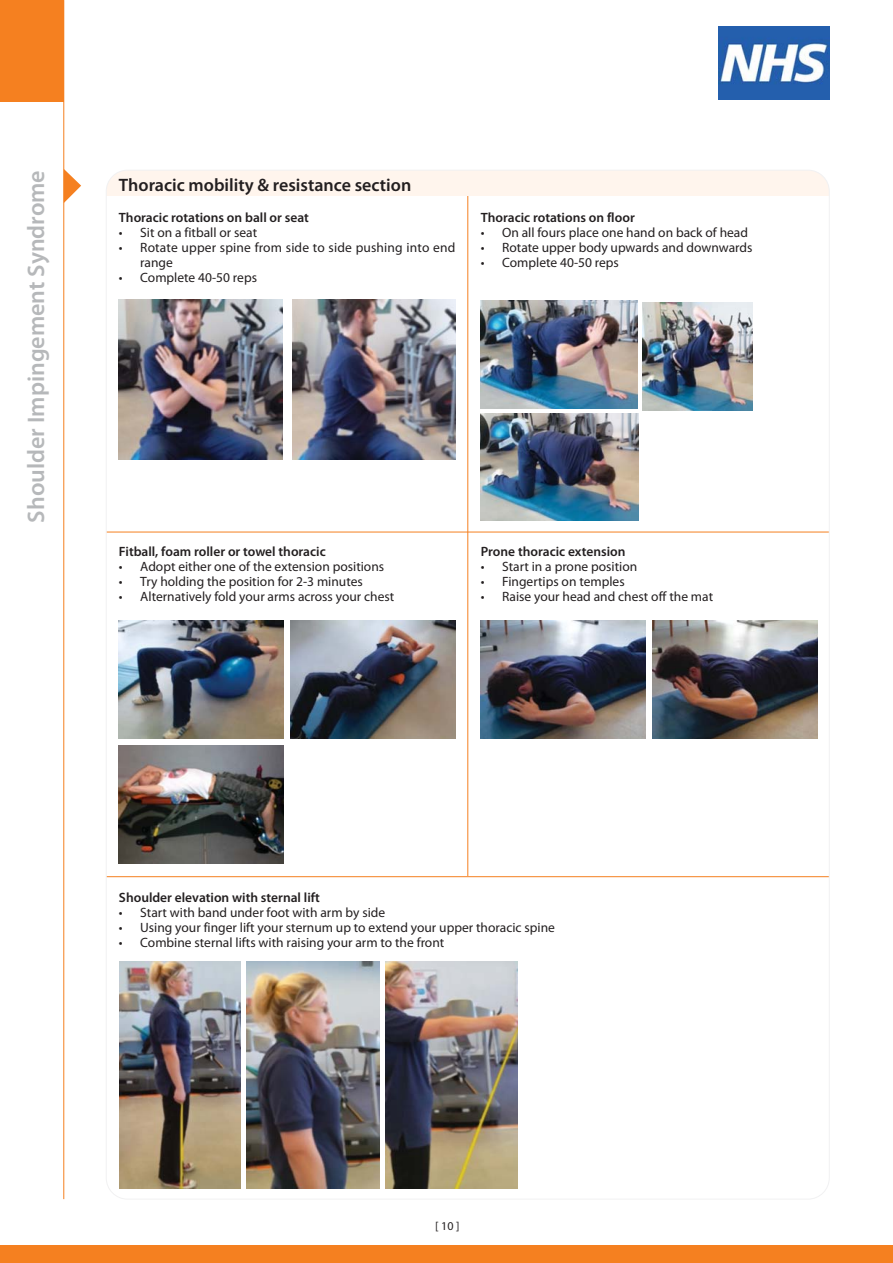
<style>
.page{position:relative;width:893px;height:1263px;background:#fff}
.page>*{position:absolute;margin:0;border:0;box-sizing:border-box;transform-origin:0 0}
.t1{font:600 24px "Myriad Pro";color:#b6b8ba}
.t2{font:600 18px "Myriad Pro";color:#231f20}
.t3{font:13.5px/15px "Myriad Pro";color:#231f20}
.t4{font:600 13.5px "Myriad Pro";color:#231f20}
.t5{font:12px "Myriad Pro";color:#231f20}
</style>
<div class="page">
<div style="left:0;top:1246px;width:893px;height:17px;background:#f58020"></div>
<div style="left:0;top:0;width:64px;height:102px;background:#f58020"></div>
<img style="left:718px;top:26px;width:111px;height:74px">
<hr style="left:63px;top:0;width:1px;height:1199px;background:#f58020">
<hr style="left:467px;top:176px;width:1px;height:700px;background:#f58020">
<div style="left:106px;top:170px;width:723px;height:26px;background:#fff5ed"></div>
<hr style="left:106px;top:876px;width:723px;height:1px;background:#f58020">
<hr style="left:106px;top:532px;width:723px;height:1px;background:#f58020">
<img style="left:119px;top:621px;width:165px;height:118px">
<img style="left:290px;top:621px;width:165px;height:118px">
<img style="left:119px;top:745px;width:165px;height:118px">
<img style="left:481px;top:621px;width:165px;height:118px">
<img style="left:652px;top:621px;width:165px;height:118px">
<img style="left:119px;top:961px;width:121px;height:228px">
<img style="left:386px;top:961px;width:132px;height:228px">
<img style="left:247px;top:961px;width:132px;height:228px">
<svg style="left:64px;top:169px;width:17px;height:34px"></svg>
<img style="left:481px;top:300px;width:157px;height:109px">
<img style="left:643px;top:302px;width:109px;height:108px">
<img style="left:481px;top:414px;width:157px;height:106px">
<img style="left:119px;top:299px;width:163px;height:161px">
<img style="left:292px;top:299px;width:163px;height:161px">
<h1 class="t1" style="left:27px;top:523px;width:354px;rotate:-90deg">Shoulder Impingement Syndrome</h1>
<h2 class="t2" style="left:119px;top:178px;width:294px">Thoracic mobility &amp; resistance section</h2>
<p class="t4" style="left:119px;top:212px;width:191px">Thoracic rotations on ball or seat</p>
<p class="t3" style="left:119px;top:226px;width:140px">• Sit on a fitball or seat</p>
<p class="t3" style="left:140px;top:241px;width:317px;text-indent:-21px">• Rotate upper spine from side to side pushing into end range</p>
<p class="t3" style="left:119px;top:271px;width:140px">• Complete 40-50 reps</p>
<p class="t4" style="left:119px;top:546px;width:208px">Fitball, foam roller or towel thoracic</p>
<p class="t3" style="left:119px;top:560px;width:267px">• Adopt either one of the extension positions</p>
<p class="t3" style="left:119px;top:575px;width:245px">• Try holding the position for 2-3 minutes</p>
<p class="t3" style="left:119px;top:590px;width:277px">• Alternatively fold your arms across your chest</p>
<p class="t4" style="left:481px;top:212px;width:155px">Thoracic rotations on floor</p>
<p class="t3" style="left:481px;top:226px;width:269px">• On all fours place one hand on back of head</p>
<p class="t3" style="left:481px;top:241px;width:273px">• Rotate upper body upwards and downwards</p>
<p class="t3" style="left:481px;top:256px;width:140px">• Complete 40-50 reps</p>
<p class="t4" style="left:481px;top:546px;width:146px">Prone thoracic extension</p>
<p class="t3" style="left:481px;top:560px;width:158px">• Start in a prone position</p>
<p class="t3" style="left:481px;top:575px;width:145px">• Fingertips on temples</p>
<p class="t3" style="left:481px;top:590px;width:234px">• Raise your head and chest off the mat</p>
<p class="t4" style="left:119px;top:893px;width:202px">Shoulder elevation with sternal lift</p>
<p class="t3" style="left:119px;top:906px;width:268px">• Start with band under foot with arm by side</p>
<p class="t3" style="left:119px;top:921px;width:437px">• Using your finger lift your sternum up to extend your upper thoracic spine</p>
<p class="t3" style="left:119px;top:936px;width:327px">• Combine sternal lifts with raising your arm to the front</p>
<p class="t5" style="left:435px;top:1222px;width:26px">[ 10 ]</p>
</div>
